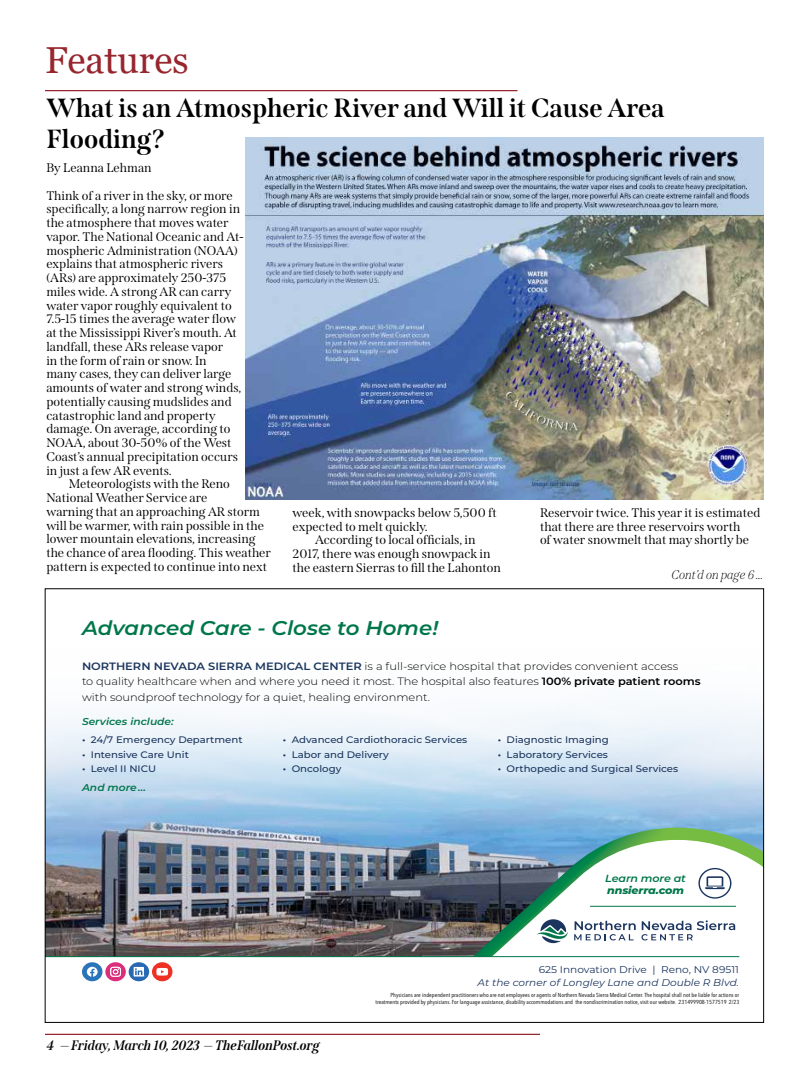
<style>
.page{position:relative;width:810px;height:1080px;background:#fff}
.page>*{position:absolute;margin:0;border:0;box-sizing:border-box;transform-origin:0 0}
.t1{font:37.5px "Georgia";color:#97262e}
.t2{font:700 26.25px/31.5px "Span";color:#000}
.t3{font:italic 600 19.88px "Montserrat";color:#00764b;scale:1.08 1}
.t4{font:italic 700 13.75px "Span";color:#000}
.t5{font:12.5px/13.8px "Span";color:#000}
.t6{font:italic 100 12.5px "Span";color:#000}
.t7{font:300 10.62px/15.4px "Montserrat";color:#000;scale:1.08 1}
.t8{font:italic 800 10.38px "Montserrat";letter-spacing:-.01em;color:#00774a;scale:1.08 1}
.t9{font:italic 600 10.38px "Montserrat";letter-spacing:-.01em;color:#00774a;scale:1.08 1}
.t10{font:italic 600 9.88px "Montserrat";color:#00764b;scale:1.08 1}
.t11{font:italic 9.75px "Montserrat";color:#1b355e;scale:1.08 1}
.t12{font:9.75px "Montserrat";color:#1b355e;scale:1.08 1}
.t13{font:500 9.5px "Montserrat";color:#1b355e;scale:1.08 1}
.t14{font:condensed 5.75px/7.4px "Avenir Next LT Pro";color:#000;text-align:right;scale:1.08 1}
.s1{font-weight:600;color:#1b355e}
.s2{font-weight:600}
</style>
<div class="page">
<hr style="left:45px;top:1034px;width:495px;height:1px;background:#97262e">
<hr style="left:45px;top:90px;width:473px;height:1px;background:#97262e">
<img style="left:245px;top:138px;width:519px;height:361px">
<img style="left:47px;top:706px;width:715px;height:250px">
<img style="left:369px;top:828px;width:393px;height:129px">
<hr style="left:45px;top:956px;width:694px;height:1px;background:#00774a">
<svg style="left:105px;top:962px;width:21px;height:19px"></svg>
<svg style="left:110px;top:967px;width:11px;height:10px"></svg>
<div style="left:82px;top:962px;width:20px;height:19px;background:#2c74ba;border-radius:50%"></div>
<svg style="left:87px;top:967px;width:11px;height:10px"></svg>
<svg style="left:128px;top:962px;width:45px;height:19px"></svg>
<div style="left:152px;top:962px;width:20px;height:19px;background:#ee3124;border-radius:50%"></div>
<svg style="left:152px;top:962px;width:17px;height:19px"></svg>
<div style="left:129px;top:962px;width:20px;height:19px;background:#2867b2;border-radius:50%"></div>
<svg style="left:133px;top:967px;width:13px;height:10px"></svg>
<svg style="left:705px;top:876px;width:20px;height:13px"></svg>
<div style="left:698px;top:868px;width:33px;height:31px;border:1px solid #1b355e;border-radius:50%"></div>
<hr style="left:590px;top:906px;width:146px;height:1px;background:#00774a">
<svg style="left:536px;top:919px;width:32px;height:24px"></svg>
<svg style="left:574px;top:920px;width:161px;height:20px"></svg>
<h1 class="t1" style="left:45px;top:38px;width:145px">Features</h1>
<h2 class="t2" style="left:46px;top:92px;width:620px">What is an Atmospheric River and Will it Cause Area<br>Flooding?</h2>
<p class="t5" style="left:46px;top:161px;width:107px">By Leanna Lehman</p>
<p class="t5" style="left:46px;top:189px;width:198px">Think of a river in the sky, or more specifically, a long narrow region in the atmosphere that moves water vapor. The National Oceanic and At&shy;mospheric Administration (NOAA) explains that atmospheric rivers (ARs) are approximately 250-375 miles wide. A strong AR can carry water vapor roughly equivalent to 7.5-15 times the average water flow at the Mississippi River’s mouth. At landfall, these ARs release vapor<br>in the form of rain or snow. In<br>many cases, they can deliver large amounts of water and strong winds, potentially causing mudslides and catastrophic land and property damage. On average, according to NOAA, about 30-50% of the West Coast’s annual precipitation occurs in just a few AR events.</p>
<p class="t5" style="left:46px;top:477px;width:226px;text-indent:22px">Meteorologists with the Reno National Weather Service are<br>warning that an approaching AR storm will be warmer, with rain possible in the lower mountain elevations, increasing the chance of area flooding. This weather pattern is expected to continue into next</p>
<p class="t5" style="left:292px;top:506px;width:206px">week, with snowpacks below 5,500 ft</p>
<p class="t5" style="left:292px;top:519px;width:137px">expected to melt quickly.</p>
<p class="t5" style="left:315px;top:533px;width:162px">According to local officials, in</p>
<p class="t5" style="left:292px;top:547px;width:200px">2017, there was enough snowpack in</p>
<p class="t5" style="left:292px;top:561px;width:210px">the eastern Sierras to fill the Lahonton</p>
<p class="t5" style="left:540px;top:506px;width:222px">Reservoir twice. This year it is estimated that there are three reservoirs worth<br>of water snowmelt that may shortly be</p>
<p class="t6" style="left:672px;top:568px;width:93px">Cont’d on page 6 ...</p>
<h3 class="t3" style="left:82px;top:614px;width:331px">Advanced Care - Close to Home!</h3>
<p class="t7" style="left:82px;top:658px;width:574px"><span class="s1">NORTHERN NEVADA SIERRA MEDICAL CENTER</span> is a full-service hospital that provides convenient access<br>to quality healthcare when and where you need it most. The hospital also features <span class="s2">100% private patient rooms </span>with soundproof technology for a quiet, healing environment.</p>
<p class="t10" style="left:82px;top:715px;width:87px">Services include:</p>
<p class="t13" style="left:82px;top:733px;width:150px"><span class="s2">•</span> 24/7 Emergency Department</p>
<p class="t13" style="left:283px;top:733px;width:172px"><span class="s2">•</span> Advanced Cardiothoracic Services</p>
<p class="t13" style="left:498px;top:733px;width:104px"><span class="s2">•</span> Diagnostic Imaging</p>
<p class="t13" style="left:82px;top:748px;width:101px"><span class="s2">•</span> Intensive Care Unit</p>
<p class="t13" style="left:283px;top:748px;width:100px"><span class="s2">•</span> Labor and Delivery</p>
<p class="t13" style="left:498px;top:748px;width:104px"><span class="s2">•</span> Laboratory Services</p>
<p class="t13" style="left:82px;top:762px;width:70px"><span class="s2">•</span> Level II NICU</p>
<p class="t13" style="left:283px;top:762px;width:56px"><span class="s2">•</span> Oncology</p>
<p class="t13" style="left:498px;top:762px;width:169px"><span class="s2">•</span> Orthopedic and Surgical Services</p>
<p class="t10" style="left:82px;top:780px;width:61px">And more ...</p>
<p class="t9" style="left:605px;top:871px;width:76px">Learn more at</p>
<p class="t8" style="left:607px;top:883px;width:73px">nnsierra.com</p>
<p class="t12" style="left:539px;top:963px;width:187px">625 Innovation Drive | Reno, NV 89511</p>
<p class="t11" style="left:478px;top:976px;width:244px">At the corner of Longley Lane and Double R Blvd.</p>
<p class="t4" style="left:47px;top:1037px;width:275px">4 — Friday, March 10, 2023 — TheFallonPost.org</p>
<p class="t14" style="left:376px;top:991px;width:338px">Physicians are independent practitioners who are not employees or agents of Northern Nevada Sierra Medical Center. The hospital shall not be liable for actions or treatments provided by physicians. For language assistance, disability accommodations and the nondiscrimination notice, visit our website. 231499908-1577519 2/23</p>
</div>
